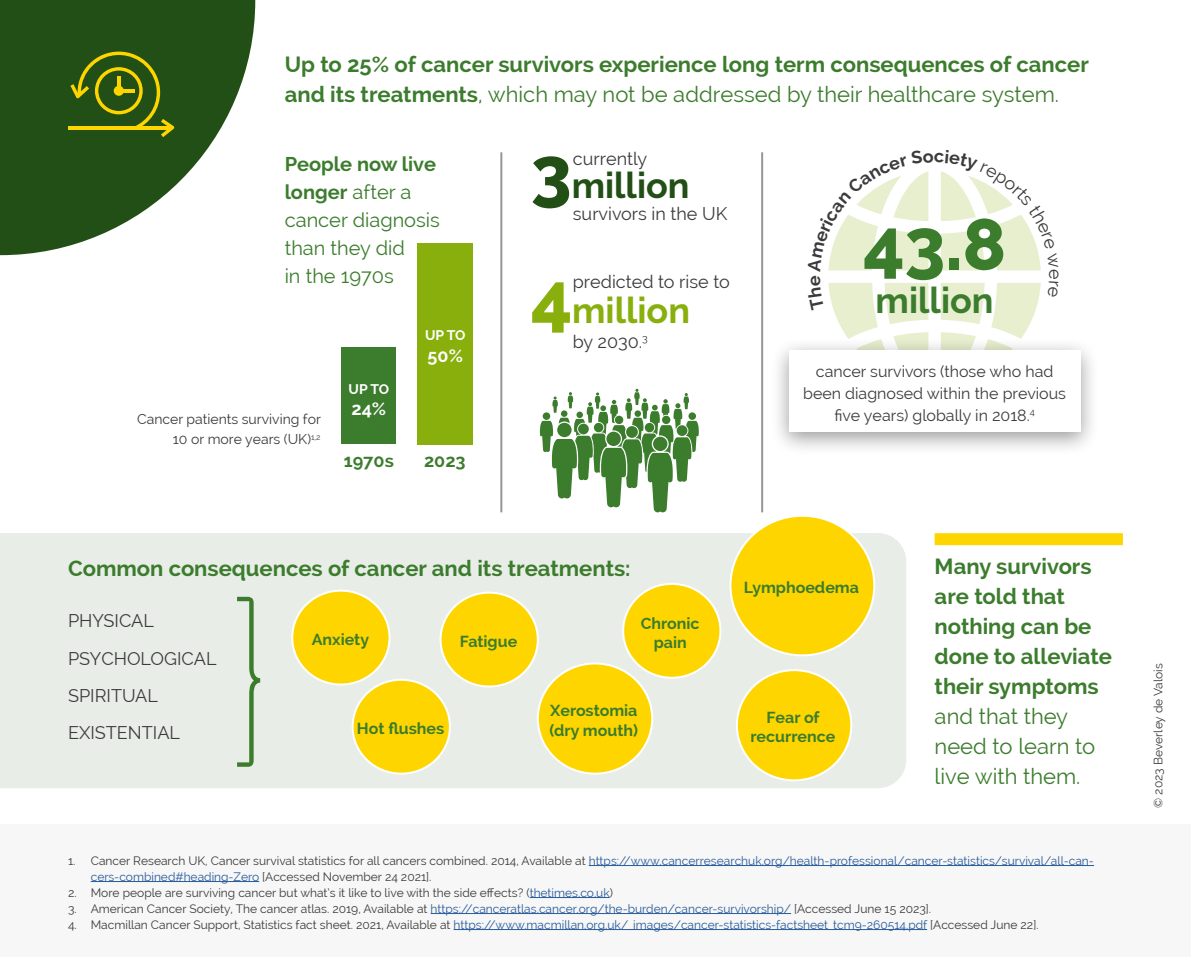
<style>
.page{position:relative;width:1191px;height:957px;background:#fff}
.page>*{position:absolute;margin:0;border:0;box-sizing:border-box;transform-origin:0 0}
.t1{font:100 220.4px "Raleway";color:#3c7c2d}
.t2{font:800 72px "Raleway";color:#3c7c2d}
.t3{font:700 36px "Raleway";color:#224f15}
.t4{font:700 36px "Raleway";color:#89af0d}
.t5{font:700 36px "Raleway";color:#3c7c2d}
.t6{font:700 22px/30px "Raleway";color:#3c7c2d}
.t7{font:22px/30px "Raleway";color:#3c7c2d}
.t8{font:20px/28px "Raleway";color:#3c7c2d}
.t9{font:18px/37.4px "Raleway";color:#3b3b3b}
.t10{font:700 18px "Raleway";color:#3c7c2d}
.t11{font:700 18px "Raleway";color:#fff}
.t12{font:16px/22px "Raleway";color:#3b3b3b;text-align:center}
.t13{font:700 16px/19.2px "Raleway";color:#3c7c2d;text-align:center}
.t14{font:14px/20px "Raleway";color:#3b3b3b;text-align:right}
.t15{font:700 14px "Raleway";letter-spacing:-.01em;color:#fff}
.t16{font:12px/16px "Raleway";color:#275b9b}
.t17{font:12px "Raleway";color:#3b3b3b}
.s1{font-weight:400}
.s2{font-weight:700}
.s3{font-weight:800;font-size:72px}
.s4{color:#3b3b3b}
.s5{color:#275b9b}
</style>
<div class="page">
<svg style="left:0;top:0;width:255px;height:255px;fill:#224f15"></svg>
<hr style="left:68px;top:126px;width:101px;height:4px;background:#ffd500">
<svg style="left:70px;top:52px;width:104px;height:85px"></svg>
<div style="left:0;top:825px;width:1191px;height:132px;background:#f7f7f7"></div>
<hr style="left:589px;top:865px;width:505px;height:1px;background:#275b9b">
<hr style="left:91px;top:881px;width:168px;height:1px;background:#275b9b">
<hr style="left:530px;top:897px;width:80px;height:1px;background:#275b9b">
<hr style="left:430px;top:913px;width:361px;height:1px;background:#275b9b">
<hr style="left:453px;top:929px;width:474px;height:1px;background:#275b9b">
<div style="left:341px;top:348px;width:55px;height:96px;background:#3c7c2d"></div>
<div style="left:418px;top:243px;width:55px;height:201px;background:#89af0d"></div>
<div style="left:770px;top:337px;width:329px;height:120px;background:#000;opacity:.4"></div>
<div style="left:789px;top:350px;width:291px;height:82px;background:#fff"></div>
<div style="left:0;top:533px;width:906px;height:255px;background:#e9ede8"></div>
<div style="left:440px;top:593px;width:98px;height:93px;background:#ffd500;border-radius:50%"></div>
<div style="left:439px;top:592px;width:100px;height:95px;border:2px solid #fff;border-radius:50%"></div>
<div style="left:623px;top:584px;width:97px;height:94px;background:#ffd500;border-radius:50%"></div>
<div style="left:622px;top:583px;width:99px;height:96px;border:2px solid #fff;border-radius:50%"></div>
<div style="left:352px;top:680px;width:98px;height:93px;background:#ffd500;border-radius:50%"></div>
<div style="left:351px;top:679px;width:100px;height:95px;border:2px solid #fff;border-radius:50%"></div>
<div style="left:538px;top:663px;width:114px;height:110px;background:#ffd500;border-radius:50%"></div>
<div style="left:537px;top:662px;width:116px;height:112px;border:2px solid #fff;border-radius:50%"></div>
<div style="left:737px;top:670px;width:114px;height:110px;background:#ffd500;border-radius:50%"></div>
<div style="left:736px;top:669px;width:116px;height:112px;border:2px solid #fff;border-radius:50%"></div>
<div style="left:292px;top:591px;width:97px;height:93px;background:#ffd500;border-radius:50%"></div>
<div style="left:291px;top:590px;width:99px;height:95px;border:2px solid #fff;border-radius:50%"></div>
<div style="left:730px;top:516px;width:144px;height:139px;background:#ffd500;border-radius:50%"></div>
<svg style="left:539px;top:389px;width:160px;height:123px"></svg>
<div style="left:653px;top:437px;width:14px;height:14px;background:#3c7c2d;border-radius:50%"></div>
<hr style="left:500px;top:152px;width:2px;height:360px;background:#969696">
<hr style="left:761px;top:152px;width:2px;height:360px;background:#969696">
<div style="left:934px;top:533px;width:189px;height:12px;background:#ffd500"></div>
<svg style="left:807px;top:171px;width:251px;height:179px"></svg>
<h3 class="t6" style="left:285px;top:49px;width:805px">Up to 25% of cancer survivors experience long term consequences of cancer and its treatments<span class="s1">, which may not be addressed by their healthcare system.</span></h3>
<h3 class="t8" style="left:285px;top:150px;width:157px"><span class="s2">People now live longer</span> after a cancer diagnosis than they did<br>in the 1970s</h3>
<p class="t14" style="left:137px;top:409px;width:185px">Cancer patients surviving for<br>10 or more years (UK)<sup>1,2</sup></p>
<p class="t15" style="left:348px;top:381px;width:42px">UP TO</p>
<h3 class="t11" style="left:351px;top:399px;width:36px">24%</h3>
<p class="t15" style="left:425px;top:327px;width:42px">UP TO</p>
<h3 class="t11" style="left:427px;top:345px;width:37px">50%</h3>
<h3 class="t10" style="left:344px;top:451px;width:51px">1970s</h3>
<h3 class="t10" style="left:424px;top:451px;width:43px">2023</h3>
<h3 class="t9" style="left:573px;top:140px;width:76px">currently</h3>
<h3 class="t9" style="left:573px;top:194px;width:156px">survivors in the UK</h3>
<h3 class="t3" style="left:531px;top:165px;width:160px"><span class="s3">3</span>million</h3>
<h3 class="t9" style="left:573px;top:263px;width:158px">predicted to rise to</h3>
<h3 class="t4" style="left:531px;top:290px;width:161px"><span class="s3">4</span>million</h3>
<h3 class="t9" style="left:573px;top:323px;width:77px">by 2030.<sup>3</sup></h3>
<h2 class="t2" style="left:863px;top:203px;width:145px">43.8</h2>
<h3 class="t5" style="left:875px;top:280px;width:119px">million</h3>
<h3 class="t12" style="left:803px;top:360px;width:264px">cancer survivors (those who had been diagnosed within the previous five years) globally in 2018.<sup>4</sup></h3>
<h3 class="t6" style="left:68px;top:554px;width:564px">Common consequences of cancer and its treatments:</h3>
<h3 class="t13" style="left:744px;top:578px;width:117px">Lymphoedema</h3>
<h1 class="t1" style="left:227px;top:553px;width:49px">}</h1>
<h3 class="t9" style="left:68px;top:602px;width:150px">PHYSICAL<br>PSYCHOLOGICAL<br>SPIRITUAL<br>EXISTENTIAL</h3>
<h3 class="t13" style="left:641px;top:613px;width:60px">Chronic pain</h3>
<h3 class="t13" style="left:312px;top:630px;width:59px">Anxiety</h3>
<h3 class="t13" style="left:460px;top:632px;width:59px">Fatigue</h3>
<h3 class="t13" style="left:549px;top:701px;width:90px;text-align:left">Xerostomia (dry mouth)</h3>
<h3 class="t13" style="left:750px;top:708px;width:87px">Fear of recurrence</h3>
<h3 class="t13" style="left:357px;top:719px;width:89px">Hot flushes</h3>
<h3 class="t6" style="left:934px;top:551px;width:179px">Many survivors are told that nothing can be done to alleviate their symptoms</h3>
<h3 class="t7" style="left:934px;top:701px;width:162px">and that they need to learn to live with them.</h3>
<p class="t16" style="left:91px;top:852px;width:1004px;text-indent:-23px"><span class="s4">1. Cancer Research UK, Cancer survival statistics for all cancers combined. 2014, Available at</span> https://www.cancerresearchuk.org/health-professional/cancer-statistics/survival/all-can&shy;cers-combined#heading-Zero <span class="s4">[Accessed November 24 2021].</span></p>
<p class="t17" style="left:68px;top:885px;width:546px">2. More people are surviving cancer but what’s it like to live with the side effects? (<span class="s5">thetimes.co.uk</span>)</p>
<p class="t17" style="left:68px;top:901px;width:864px">3. American Cancer Society, The cancer atlas. 2019, Available at <span class="s5">https://canceratlas.cancer.org/the-burden/cancer-survivorship/</span> [Accessed June 15 2023].</p>
<p class="t16" style="left:68px;top:916px;width:972px"><span class="s4">4. Macmillan Cancer Support, Statistics fact sheet. 2021, Available at</span> https://www.macmillan.org.uk/_images/cancer-statistics-factsheet_tcm9-260514.pdf <span class="s4">[Accessed June 22].</span></p>
<p class="t17" style="left:1151px;top:808px;width:146px;rotate:-90deg">© 2023 Beverley de Valois</p>
</div>
